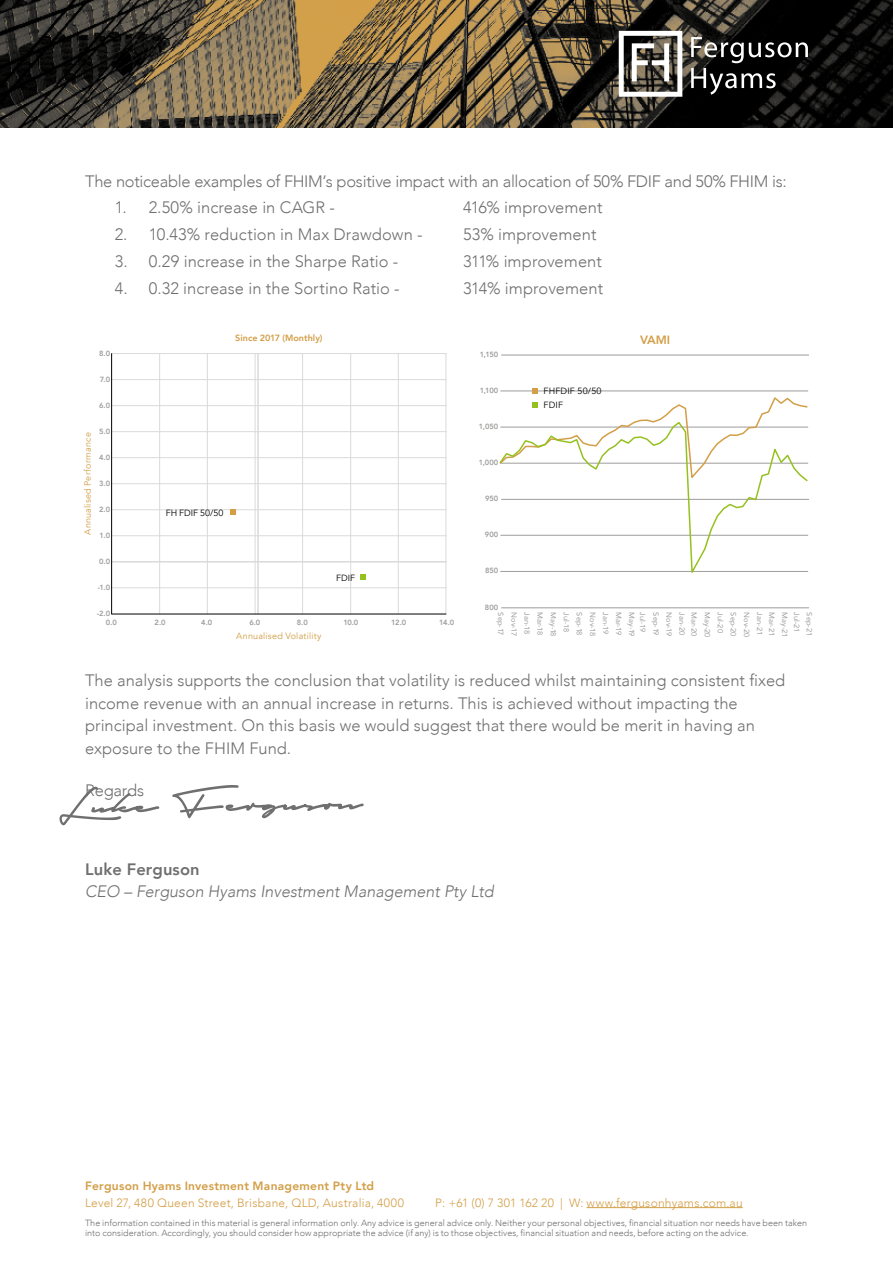
<style>
.page{position:relative;width:893px;height:1263px;background:#fff}
.page>*{position:absolute;margin:0;border:0;box-sizing:border-box;transform-origin:0 0}
.t1{font:300 16.5px/22.5px "Avenir";color:#706f6f}
.t2{font:italic 300 16.5px "Avenir";color:#706f6f}
.t3{font:800 16.5px "Avenir";letter-spacing:.01em;color:#706f6f}
.t4{font:300 12px "Avenir";letter-spacing:.02em;color:#d39e46}
.t5{font:800 12px "Avenir";letter-spacing:.02em;color:#d39e46}
.t6{font:300 9px/10.8px "Avenir";letter-spacing:.005em;color:#706f6f}
.t7{font:9px "Avenir";letter-spacing:.025em;color:#d39e46}
.t8{font:9px "Avenir";letter-spacing:.015em;color:#000}
.t9{font:800 9px "Avenir";color:#d39e46}
.t10{font:9px "Avenir";letter-spacing:-.005em;color:#000}
.t11{font:7.5px "Avenir";color:#9d9d9c}
.t12{font:800 7.5px "Avenir";letter-spacing:-.005em;color:#9d9d9c}
</style>
<div class="page">
<img style="left:0;top:0;width:893px;height:128px">
<svg style="left:619px;top:31px;width:63px;height:66px"></svg>
<svg style="left:691px;top:37px;width:117px;height:58px;background:#333332"></svg>
<hr style="left:587px;top:1207px;width:156px;height:1px;background:#d39e46">
<svg style="left:59px;top:785px;width:305px;height:40px"></svg>
<hr style="left:112px;top:587px;width:335px;height:1px;background:#dadada">
<hr style="left:112px;top:561px;width:335px;height:1px;background:#dadada">
<hr style="left:112px;top:535px;width:335px;height:1px;background:#dadada">
<hr style="left:112px;top:483px;width:335px;height:1px;background:#dadada">
<hr style="left:112px;top:431px;width:335px;height:1px;background:#dadada">
<hr style="left:112px;top:379px;width:335px;height:1px;background:#dadada">
<hr style="left:112px;top:509px;width:335px;height:1px;background:#dadada">
<hr style="left:112px;top:457px;width:335px;height:1px;background:#dadada">
<hr style="left:112px;top:405px;width:335px;height:1px;background:#dadada">
<hr style="left:112px;top:353px;width:335px;height:1px;background:#dadada">
<hr style="left:501px;top:355px;width:308px;height:1px;background:#9d9d9c">
<hr style="left:501px;top:607px;width:308px;height:1px;background:#9d9d9c">
<hr style="left:111px;top:353px;width:1px;height:261px;background:#000">
<hr style="left:207px;top:353px;width:1px;height:261px;background:#dadada">
<hr style="left:159px;top:353px;width:1px;height:261px;background:#dadada">
<hr style="left:398px;top:353px;width:1px;height:261px;background:#dadada">
<hr style="left:350px;top:353px;width:1px;height:261px;background:#dadada">
<hr style="left:302px;top:353px;width:1px;height:261px;background:#dadada">
<hr style="left:255px;top:353px;width:1px;height:261px;background:#dadada">
<hr style="left:257px;top:353px;width:2px;height:261px;background:#dadada">
<hr style="left:446px;top:353px;width:1px;height:261px;background:#dadada">
<hr style="left:111px;top:614px;width:335px;height:1px;background:#000">
<svg style="left:360px;top:575px;width:6px;height:5px"></svg>
<svg style="left:230px;top:510px;width:6px;height:5px"></svg>
<svg style="left:500px;top:389px;width:308px;height:31px"></svg>
<svg style="left:499px;top:420px;width:310px;height:153px"></svg>
<p class="t1" style="left:85px;top:170px;width:703px">The noticeable examples of FHIM’s positive impact with an allocation of 50% FDIF and 50% FHIM is:</p>
<p class="t1" style="left:115px;top:196px;width:222px">1. 2.50% increase in CAGR -</p>
<p class="t1" style="left:463px;top:196px;width:141px">416% improvement</p>
<p class="t1" style="left:115px;top:223px;width:309px">2. 10.43% reduction in Max Drawdown -</p>
<p class="t1" style="left:463px;top:223px;width:135px">53% improvement</p>
<p class="t1" style="left:115px;top:250px;width:285px">3. 0.29 increase in the Sharpe Ratio -</p>
<p class="t1" style="left:463px;top:250px;width:140px">311% improvement</p>
<p class="t1" style="left:115px;top:277px;width:286px">4. 0.32 increase in the Sortino Ratio -</p>
<p class="t1" style="left:463px;top:277px;width:142px">314% improvement</p>
<p class="t9" style="left:235px;top:331px;width:89px">Since 2017 (Monthly)</p>
<p class="t5" style="left:640px;top:331px;width:32px">VAMI</p>
<p class="t12" style="left:99px;top:347px;width:12px">8.0</p>
<p class="t12" style="left:480px;top:349px;width:20px">1,150</p>
<p class="t12" style="left:480px;top:385px;width:20px">1,100</p>
<p class="t12" style="left:479px;top:421px;width:21px">1,050</p>
<p class="t12" style="left:479px;top:457px;width:21px">1,000</p>
<p class="t12" style="left:485px;top:493px;width:15px">950</p>
<p class="t12" style="left:485px;top:529px;width:15px">900</p>
<p class="t12" style="left:485px;top:565px;width:15px">850</p>
<p class="t12" style="left:485px;top:601px;width:15px">800</p>
<p class="t11" style="left:507px;top:612px;width:24px;rotate:90deg">Sep-17</p>
<p class="t11" style="left:520px;top:612px;width:25px;rotate:90deg">Nov-17</p>
<p class="t11" style="left:533px;top:612px;width:23px;rotate:90deg">Jan-18</p>
<p class="t11" style="left:546px;top:612px;width:25px;rotate:90deg">Mar-18</p>
<p class="t11" style="left:559px;top:612px;width:26px;rotate:90deg">May-18</p>
<p class="t11" style="left:572px;top:612px;width:21px;rotate:90deg">Jul-18</p>
<p class="t11" style="left:585px;top:612px;width:25px;rotate:90deg">Sep-18</p>
<p class="t11" style="left:599px;top:612px;width:25px;rotate:90deg">Nov-18</p>
<p class="t11" style="left:612px;top:612px;width:23px;rotate:90deg">Jan-19</p>
<p class="t11" style="left:625px;top:612px;width:25px;rotate:90deg">Mar-19</p>
<p class="t11" style="left:638px;top:612px;width:26px;rotate:90deg">May-19</p>
<p class="t11" style="left:649px;top:612px;width:21px;rotate:90deg">Jul-19</p>
<p class="t11" style="left:662px;top:612px;width:25px;rotate:90deg">Sep-19</p>
<p class="t11" style="left:675px;top:612px;width:25px;rotate:90deg">Nov-19</p>
<p class="t11" style="left:688px;top:612px;width:24px;rotate:90deg">Jan-20</p>
<p class="t11" style="left:700px;top:612px;width:25px;rotate:90deg">Mar-20</p>
<p class="t11" style="left:713px;top:612px;width:26px;rotate:90deg">May-20</p>
<p class="t11" style="left:726px;top:612px;width:22px;rotate:90deg">Jul-20</p>
<p class="t11" style="left:739px;top:612px;width:25px;rotate:90deg">Sep-20</p>
<p class="t11" style="left:753px;top:612px;width:26px;rotate:90deg">Nov-20</p>
<p class="t11" style="left:766px;top:612px;width:24px;rotate:90deg">Jan-21</p>
<p class="t11" style="left:778px;top:612px;width:25px;rotate:90deg">Mar-21</p>
<p class="t11" style="left:791px;top:612px;width:26px;rotate:90deg">May-21</p>
<p class="t11" style="left:803px;top:612px;width:22px;rotate:90deg">Jul-21</p>
<p class="t11" style="left:815px;top:612px;width:25px;rotate:90deg">Sep-21</p>
<p class="t12" style="left:100px;top:373px;width:12px">7.0</p>
<p class="t12" style="left:99px;top:400px;width:12px">6.0</p>
<p class="t8" style="left:544px;top:386px;width:60px">FHFDIF 50/50</p>
<p class="t8" style="left:544px;top:400px;width:21px">FDIF</p>
<p class="t12" style="left:99px;top:425px;width:12px">5.0</p>
<p class="t7" style="left:82px;top:535px;width:104px;rotate:-90deg">Annualised Performance</p>
<p class="t12" style="left:99px;top:451px;width:12px">4.0</p>
<p class="t12" style="left:99px;top:478px;width:12px">3.0</p>
<p class="t12" style="left:99px;top:503px;width:13px">2.0</p>
<p class="t10" style="left:166px;top:507px;width:59px">FH FDIF 50/50</p>
<p class="t12" style="left:100px;top:529px;width:12px">1.0</p>
<p class="t12" style="left:99px;top:555px;width:12px">0.0</p>
<p class="t8" style="left:336px;top:572px;width:20px">FDIF</p>
<p class="t12" style="left:98px;top:581px;width:14px">-1.0</p>
<p class="t12" style="left:97px;top:607px;width:15px">-2.0</p>
<p class="t12" style="left:106px;top:617px;width:12px">0.0</p>
<p class="t12" style="left:155px;top:617px;width:13px">2.0</p>
<p class="t12" style="left:201px;top:617px;width:12px">4.0</p>
<p class="t12" style="left:249px;top:617px;width:12px">6.0</p>
<p class="t12" style="left:297px;top:617px;width:12px">8.0</p>
<p class="t12" style="left:343px;top:617px;width:16px">10.0</p>
<p class="t12" style="left:391px;top:617px;width:17px">12.0</p>
<p class="t12" style="left:439px;top:617px;width:16px">14.0</p>
<p class="t7" style="left:236px;top:631px;width:87px">Annualised Volatility</p>
<p class="t1" style="left:85px;top:669px;width:702px">The analysis supports the conclusion that volatility is reduced whilst maintaining consistent fixed income revenue with an annual increase in returns. This is achieved without impacting the principal investment. On this basis we would suggest that there would be merit in having an exposure to the FHIM Fund.</p>
<p class="t1" style="left:85px;top:779px;width:61px">Regards</p>
<p class="t3" style="left:85px;top:856px;width:116px">Luke Ferguson</p>
<p class="t2" style="left:85px;top:882px;width:410px">CEO – Ferguson Hyams Investment Management Pty Ltd</p>
<p class="t5" style="left:85px;top:1177px;width:291px">Ferguson Hyams Investment Management Pty Ltd</p>
<p class="t4" style="left:85px;top:1195px;width:320px">Level 27, 480 Queen Street, Brisbane, QLD, Australia, 4000</p>
<p class="t4" style="left:435px;top:1195px;width:309px">P: +61 (0) 7 301 162 20 | W: www.fergusonhyams.com.au</p>
<p class="t6" style="left:85px;top:1217px;width:724px">The information contained in this material is general information only. Any advice is general advice only. Neither your personal objectives, financial situation nor needs have been taken into consideration. Accordingly, you should consider how appropriate the advice (if any) is to those objectives, financial situation and needs, before acting on the advice.</p>
</div>
